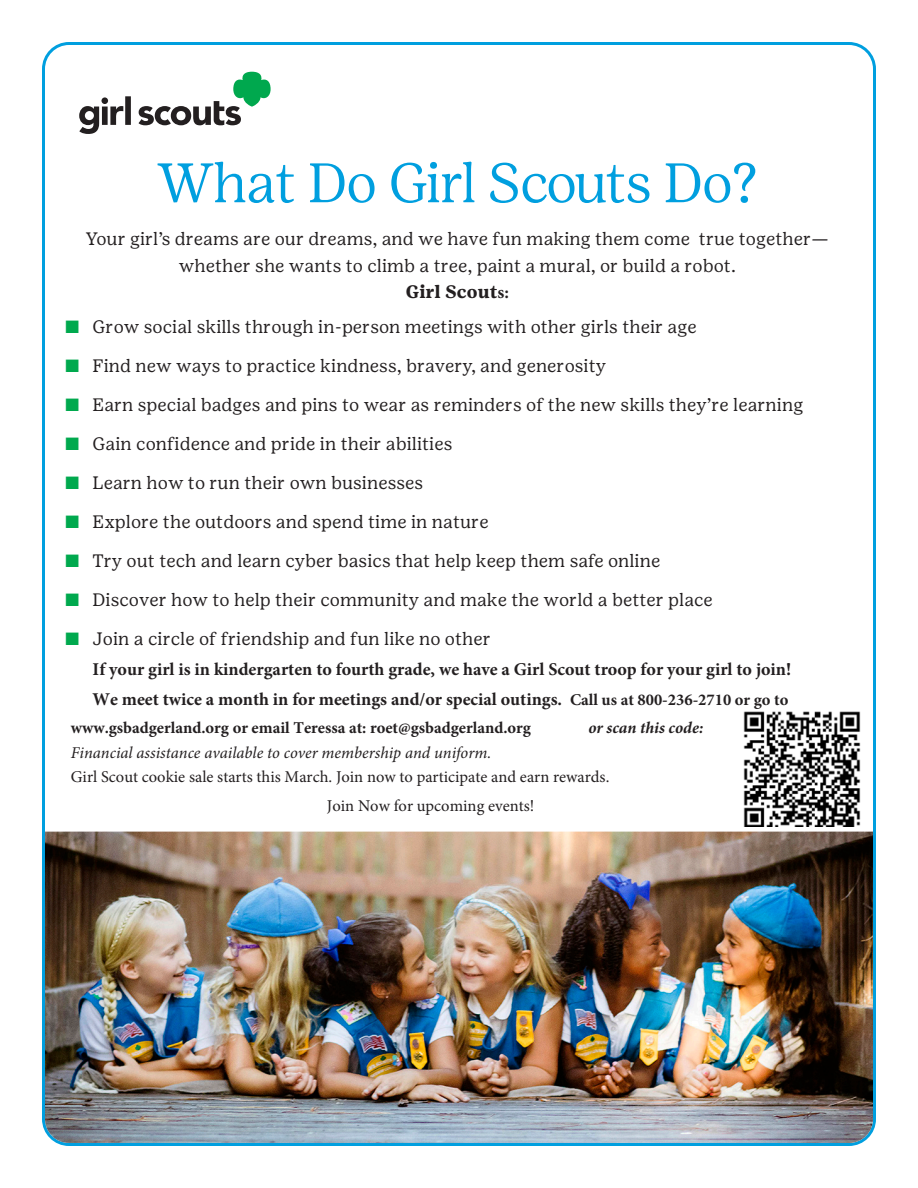
<style>
.page{position:relative;width:918px;height:1188px;background:#fff}
.page>*{position:absolute;margin:0;border:0;box-sizing:border-box;transform-origin:0 0}
.t1{font:300 55.5px "Girl Scout Display";color:#009fdf}
.t2{font:18px/26.5px "Girl Scout Text";color:#231f20;text-align:center}
.t3{font:700 18px/29.8px "Minion Pro";color:#231f20}
.t4{font:16.5px/29.2px "Minion Pro";color:#231f20}
.t5{font:700 16.5px "Minion Pro";color:#231f20}
.t6{font:italic 16.5px "Minion Pro";color:#231f20}
.t7{font:italic 700 16.5px "Minion Pro";color:#231f20}
.s1{font-weight:700}
.s2{font-family:"Minion Pro";font-weight:700}
.s3{color:#00a94e}
.s4{font-family:"Girl Scout Text";font-weight:400}
.s5{font-size:16.5px}
</style>
<div class="page">
<svg style="left:79px;top:72px;width:192px;height:62px"></svg>
<img style="left:45px;top:832px;width:828px;height:311px">
<img style="left:744px;top:711px;width:117px;height:115px">
<p class="t1" style="left:157px;top:152px;width:602px">What Do Girl Scouts Do?</p>
<p class="t2" style="left:86px;top:226px;width:744px">Your girl’s dreams are our dreams, and we have fun making them come true together— whether she wants to climb a tree, paint a mural, or build a robot.<br><span class="s1">Girl Scout</span><span class="s2">s:</span></p>
<p class="t2" style="left:66px;top:314px;width:633px"><span class="s3">■</span> Grow social skills through in-person meetings with other girls their age</p>
<p class="t2" style="left:66px;top:353px;width:542px"><span class="s3">■</span> Find new ways to practice kindness, bravery, and generosity</p>
<p class="t2" style="left:66px;top:392px;width:739px"><span class="s3">■</span> Earn special badges and pins to wear as reminders of the new skills they’re learning</p>
<p class="t2" style="left:66px;top:431px;width:388px"><span class="s3">■</span> Gain confidence and pride in their abilities</p>
<p class="t2" style="left:66px;top:470px;width:359px"><span class="s3">■</span> Learn how to run their own businesses</p>
<p class="t2" style="left:66px;top:509px;width:425px"><span class="s3">■</span> Explore the outdoors and spend time in nature</p>
<p class="t2" style="left:66px;top:548px;width:596px"><span class="s3">■</span> Try out tech and learn cyber basics that help keep them safe online</p>
<p class="t2" style="left:66px;top:587px;width:649px"><span class="s3">■</span> Discover how to help their community and make the world a better place</p>
<p class="t3" style="left:93px;top:624px;width:700px;text-indent:-27px"><span class="s3">■</span> <span class="s4">Join a circle of friendship and fun like no other<br></span>If your girl is in kindergarten to fourth grade, we have a Girl Scout troop for your girl to join!<br>We meet twice a month in for meetings and/or special outings. <span class="s5">Call us at 800-236-2710 or go to</span></p>
<p class="t5" style="left:71px;top:716px;width:462px">www.gsbadgerland.org or email Teressa at: roet@gsbadgerland.org</p>
<p class="t7" style="left:588px;top:716px;width:116px">or scan this code:</p>
<p class="t6" style="left:71px;top:741px;width:422px">Financial assistance available to cover membership and uniform.</p>
<p class="t4" style="left:327px;top:762px;width:284px;text-indent:-256px">Girl Scout cookie sale starts this March. Join now to participate and earn rewards.<br>Join Now for upcoming events!</p>
</div>
